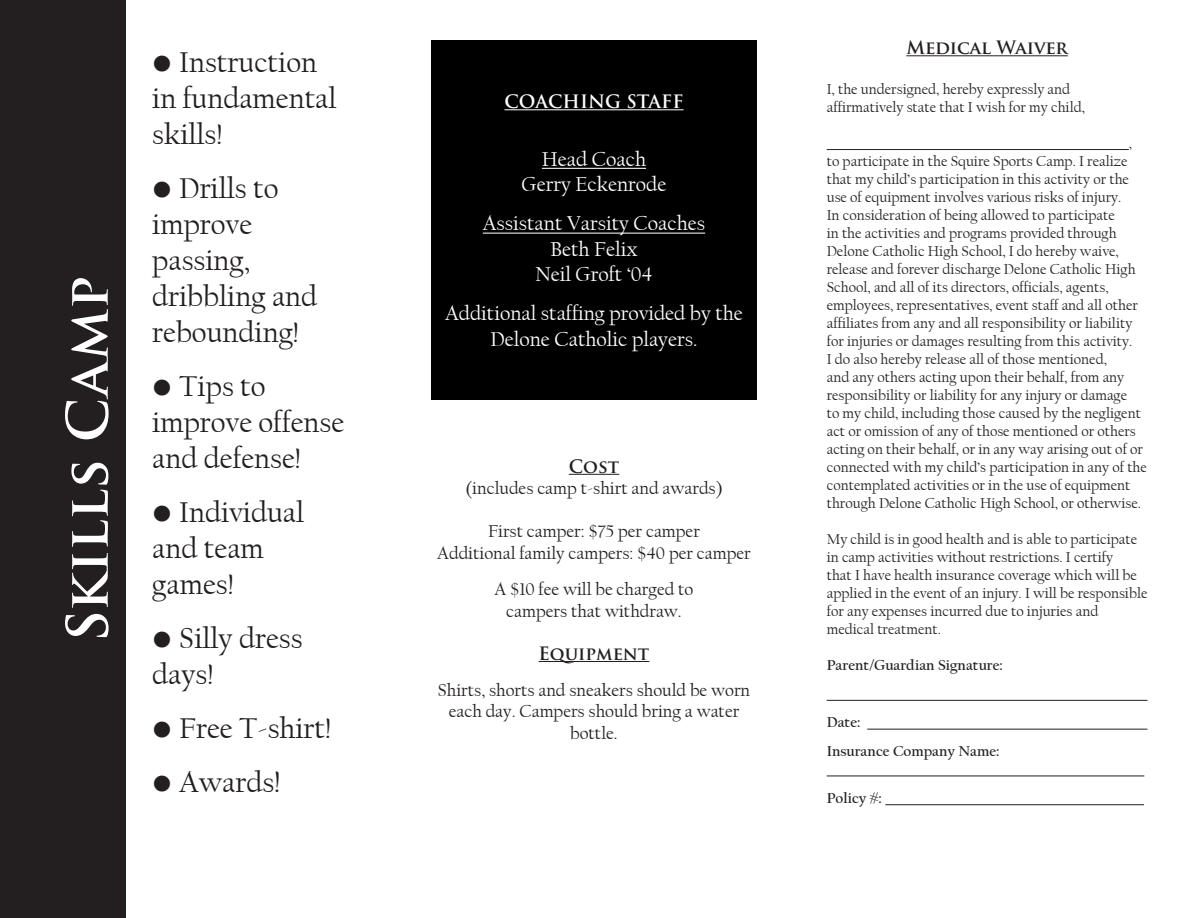
<style>
.page{position:relative;width:1188px;height:918px;background:#fff}
.page>*{position:absolute;margin:0;border:0;box-sizing:border-box;transform-origin:0 0}
.t1{font:700 55.5px "Trajan Pro";color:#fff}
.t2{font:30px/36px "Californian FB";color:#231f20}
.t3{font:21px/25.2px "Californian FB";color:#fff;text-align:center}
.t4{font:18px/21.6px "Californian FB";color:#231f20;text-align:center}
.t5{font:700 18px "Trajan Pro";color:#231f20}
.t6{font:700 18px "Trajan Pro";color:#fff}
.t7{font:15px/18px "Californian FB";color:#231f20}
.t8{font:700 15px "Californian FB";color:#231f20}
.s1{font-size:31.5px}
</style>
<div class="page">
<div style="left:0;top:0;width:125px;height:918px;background:#231f20"></div>
<div style="left:431px;top:40px;width:326px;height:360px;background:#000"></div>
<hr style="left:504px;top:109px;width:180px;height:1px;background:#fff">
<hr style="left:542px;top:168px;width:104px;height:1px;background:#fff">
<hr style="left:483px;top:233px;width:222px;height:1px;background:#fff">
<hr style="left:569px;top:474px;width:50px;height:1px;background:#231f20">
<hr style="left:539px;top:661px;width:110px;height:1px;background:#231f20">
<hr style="left:906px;top:55px;width:162px;height:1px;background:#231f20">
<hr style="left:827px;top:149px;width:302px;height:1px;background:#231f20">
<hr style="left:827px;top:700px;width:320px;height:1px;background:#231f20">
<hr style="left:867px;top:729px;width:280px;height:1px;background:#231f20">
<hr style="left:827px;top:776px;width:317px;height:1px;background:#231f20">
<hr style="left:885px;top:804px;width:259px;height:1px;background:#231f20">
<p class="t1" style="left:53px;top:642px;width:368px;rotate:-90deg">Skills Camp</p>
<p class="t2" style="left:152px;top:45px;width:186px">• Instruction in fundamental skills!</p>
<p class="t2" style="left:152px;top:171px;width:166px">• Drills to improve passing, dribbling and rebounding!</p>
<p class="t2" style="left:152px;top:369px;width:193px">• Tips to improve offense and defense!</p>
<p class="t2" style="left:152px;top:495px;width:153px">• Individual and team games!</p>
<p class="t2" style="left:152px;top:621px;width:152px">• Silly dress days!</p>
<p class="t2" style="left:152px;top:711px;width:180px">• Free T-shirt!</p>
<p class="t2" style="left:152px;top:765px;width:130px">• Awards<span class="s1">!</span></p>
<p class="t6" style="left:504px;top:90px;width:181px">COACHING STAFF</p>
<p class="t3" style="left:542px;top:146px;width:106px">Head Coach</p>
<p class="t3" style="left:522px;top:172px;width:146px">Gerry Eckenrode</p>
<p class="t3" style="left:483px;top:211px;width:224px">Assistant Varsity Coaches</p>
<p class="t3" style="left:551px;top:236px;width:88px">Beth Felix</p>
<p class="t3" style="left:535px;top:262px;width:119px">Neil Groft ‘04</p>
<p class="t3" style="left:445px;top:301px;width:299px">Additional staffing provided by the<br>Delone Catholic players.</p>
<p class="t5" style="left:569px;top:455px;width:52px">Cost</p>
<p class="t4" style="left:465px;top:478px;width:259px">(includes camp t-shirt and awards)</p>
<p class="t4" style="left:488px;top:521px;width:213px">First camper: $75 per camper</p>
<p class="t4" style="left:437px;top:542px;width:315px">Additional family campers: $40 per camper</p>
<p class="t4" style="left:495px;top:578px;width:200px">A $10 fee will be charged to</p>
<p class="t4" style="left:506px;top:600px;width:177px">campers that withdraw.</p>
<p class="t5" style="left:539px;top:642px;width:112px">Equipment</p>
<p class="t4" style="left:438px;top:679px;width:314px">Shirts, shorts and sneakers should be worn each day. Campers should bring a water bottle.</p>
<p class="t5" style="left:906px;top:36px;width:163px">Medical Waiver</p>
<p class="t7" style="left:827px;top:80px;width:260px">I, the undersigned, hereby expressly and affirmatively state that I wish for my child,</p>
<p class="t7" style="left:1129px;top:134px;width:5px">,</p>
<p class="t7" style="left:827px;top:152px;width:322px">to participate in the Squire Sports Camp. I realize that my child’s participation in this activity or the use of equipment involves various risks of injury.<br>In consideration of being allowed to participate<br>in the activities and programs provided through Delone Catholic High School, I do hereby waive, release and forever discharge Delone Catholic High School, and all of its directors, officials, agents, employees, representatives, event staff and all other affiliates from any and all responsibility or liability for injuries or damages resulting from this activity.<br>I do also hereby release all of those mentioned,<br>and any others acting upon their behalf, from any responsibility or liability for any injury or damage<br>to my child, including those caused by the negligent act or omission of any of those mentioned or others acting on their behalf, or in any way arising out of or connected with my child’s participation in any of the contemplated activities or in the use of equipment through Delone Catholic High School, or otherwise.</p>
<p class="t7" style="left:827px;top:530px;width:322px">My child is in good health and is able to participate in camp activities without restrictions. I certify<br>that I have health insurance coverage which will be applied in the event of an injury. I will be responsible for any expenses incurred due to injuries and medical treatment.</p>
<p class="t8" style="left:827px;top:656px;width:178px">Parent/Guardian Signature:</p>
<p class="t8" style="left:827px;top:714px;width:35px">Date:</p>
<p class="t8" style="left:827px;top:743px;width:174px">Insurance Company Name:</p>
<p class="t8" style="left:827px;top:789px;width:57px">Policy #:</p>
</div>
